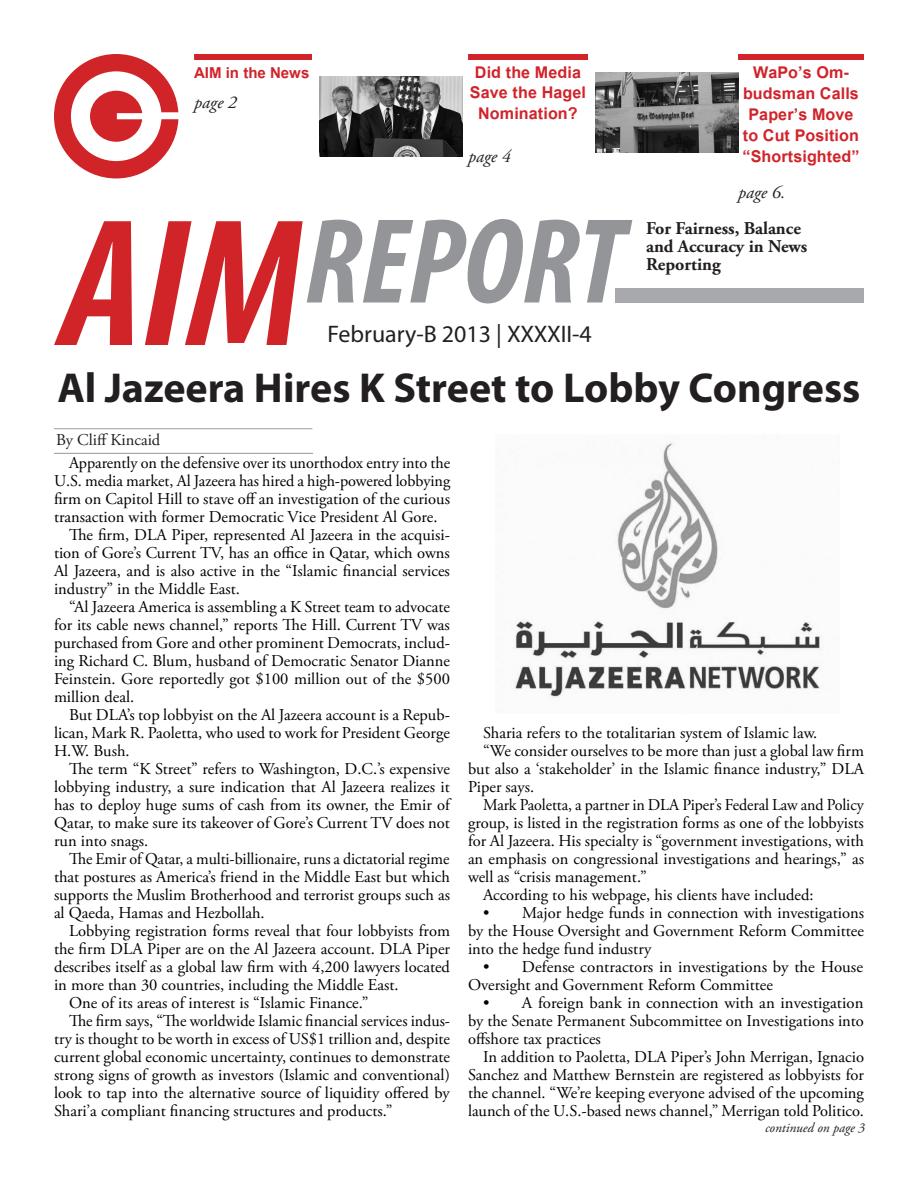
<style>
.page{position:relative;width:918px;height:1188px;background:#fff}
.page>*{position:absolute;margin:0;border:0;box-sizing:border-box;transform-origin:0 0}
.Head_1{font:700 42px "Myriad Pro";color:#231f20}
.t1{font:24px "Myriad Pro";color:#231f20}
.TOC_head{font:700 22.5px/21px "Utsaah";letter-spacing:.005em;color:#d1232a;text-align:center}
.TOC_head-2{font:700 21px "Utsaah";color:#d1232a}
.t2{font:700 18px/18px "Adobe Garamond Pro";color:#231f20}
.TOC_body{font:italic 18px "Adobe Garamond Pro";color:#231f20}
.Body{font:16.5px/18px "Adobe Garamond Pro";color:#000;text-align:justify}
.continued_slug{font:16.5px "Adobe Garamond Pro";color:#231f20}
.continued_slug-2{font:italic 13.5px "Adobe Garamond Pro";color:#231f20}
</style>
<div class="page">
<svg style="left:54px;top:54px;width:124px;height:124px"></svg>
<img style="left:514px;top:442px;width:308px;height:256px">
<img style="left:595px;top:73px;width:143px;height:80px">
<img style="left:320px;top:76px;width:142px;height:80px">
<svg style="left:54px;top:221px;width:78px;height:124px"></svg>
<svg style="left:145px;top:219px;width:435px;height:126px"></svg>
<svg style="left:586px;top:220px;width:46px;height:82px"></svg>
<div style="left:615px;top:288px;width:249px;height:15px;background:#a8a9ad"></div>
<div style="left:194px;top:54px;width:118px;height:6px;background:#d1232a"></div>
<div style="left:468px;top:54px;width:120px;height:6px;background:#d1232a"></div>
<div style="left:738px;top:54px;width:126px;height:6px;background:#d1232a"></div>
<hr style="left:54px;top:428px;width:258px;height:1px;background:#a6a7ab">
<hr style="left:54px;top:453px;width:259px;height:1px;background:#a2a3a7">
<p class="TOC_head-2" style="left:194px;top:62px;width:117px">AIM in the News</p>
<p class="TOC_body" style="left:194px;top:91px;width:44px">page 2</p>
<p class="TOC_head" style="left:470px;top:63px;width:118px;line-height:20.2px">Did the Media<br>Save the Hagel<br>Nomination?</p>
<p class="TOC_body" style="left:468px;top:145px;width:44px">page 4</p>
<p class="t1" style="left:328px;top:319px;width:266px">February-B 2013 | XXXXII-4</p>
<p class="TOC_head" style="left:743px;top:63px;width:118px">WaPo’s Om&shy;budsman Calls<br>Paper’s Move to Cut Position “Shortsighted”</p>
<p class="TOC_body" style="left:738px;top:181px;width:49px">page 6.</p>
<p class="t2" style="left:646px;top:219px;width:163px">For Fairness, Balance and Accuracy in News<br>Reporting</p>
<p class="Head_1" style="left:58px;top:360px;width:804px">Al Jazeera Hires K Street to Lobby Congress</p>
<p class="continued_slug" style="left:56px;top:430px;width:106px">By Cliff Kincaid</p>
<p class="Body" style="left:54px;top:454px;width:398px;text-indent:15px">Apparently on the defensive over its unorthodox entry into the U.S. media market, Al Jazeera has hired a high-powered lobbying firm on Capitol Hill to stave off an investigation of the curious transaction with former Democratic Vice President Al Gore.</p>
<p class="Body" style="left:54px;top:526px;width:398px;text-indent:15px">The firm, DLA Piper, represented Al Jazeera in the acquisi&shy;tion of Gore’s Current TV, has an office in Qatar, which owns Al Jazeera, and is also active in the “Islamic financial services industry” in the Middle East.</p>
<p class="Body" style="left:54px;top:598px;width:398px;text-indent:15px">“Al Jazeera America is assembling a K Street team to advocate for its cable news channel,” reports The Hill. Current TV was purchased from Gore and other prominent Democrats, includ&shy;ing Richard C. Blum, husband of Democratic Senator Dianne Feinstein. Gore reportedly got $100 million out of the $500 million deal.</p>
<p class="Body" style="left:54px;top:706px;width:398px;text-indent:15px">But DLA’s top lobbyist on the Al Jazeera account is a Repub&shy;lican, Mark R. Paoletta, who used to work for President George H.W. Bush.</p>
<p class="Body" style="left:54px;top:760px;width:398px;text-indent:15px">The term “K Street” refers to Washington, D.C.’s expensive lobbying industry, a sure indication that Al Jazeera realizes it has to deploy huge sums of cash from its owner, the Emir of Qatar, to make sure its takeover of Gore’s Current TV does not run into snags.</p>
<p class="Body" style="left:54px;top:850px;width:398px;text-indent:15px">The Emir of Qatar, a multi-billionaire, runs a dictatorial regime that postures as America’s friend in the Middle East but which supports the Muslim Brotherhood and terrorist groups such as al Qaeda, Hamas and Hezbollah.</p>
<p class="Body" style="left:54px;top:922px;width:398px;text-indent:15px">Lobbying registration forms reveal that four lobbyists from the firm DLA Piper are on the Al Jazeera account. DLA Piper describes itself as a global law firm with 4,200 lawyers located in more than 30 countries, including the Middle East.</p>
<p class="Body" style="left:69px;top:994px;width:301px">One of its areas of interest is “Islamic Finance.”</p>
<p class="Body" style="left:54px;top:1012px;width:398px;text-indent:15px">The firm says, “The worldwide Islamic financial services indus&shy;try is thought to be worth in excess of US$1 trillion and, despite current global economic uncertainty, continues to demonstrate strong signs of growth as investors (Islamic and conventional) look to tap into the alternative source of liquidity offered by Shari’a compliant financing structures and products.”</p>
<p class="Body" style="left:483px;top:724px;width:336px">Sharia refers to the totalitarian system of Islamic law.</p>
<p class="Body" style="left:468px;top:742px;width:398px;text-indent:15px">“We consider ourselves to be more than just a global law firm but also a ‘stakeholder’ in the Islamic finance industry,” DLA Piper says.</p>
<p class="Body" style="left:468px;top:796px;width:398px;text-indent:15px">Mark Paoletta, a partner in DLA Piper’s Federal Law and Policy group, is listed in the registration forms as one of the lobbyists for Al Jazeera. His specialty is “government investigations, with an emphasis on congressional investigations and hearings,” as well as “crisis management.”</p>
<p class="Body" style="left:483px;top:886px;width:332px">According to his webpage, his clients have included:</p>
<p class="Body" style="left:468px;top:904px;width:398px;text-indent:15px">• Major hedge funds in connection with investigations by the House Oversight and Government Reform Committee into the hedge fund industry</p>
<p class="Body" style="left:468px;top:958px;width:397px;text-indent:15px">• Defense contractors in investigations by the House<br>Oversight and Government Reform Committee</p>
<p class="Body" style="left:468px;top:994px;width:398px;text-indent:15px">• A foreign bank in connection with an investigation by the Senate Permanent Subcommittee on Investigations into offshore tax practices</p>
<p class="Body" style="left:468px;top:1048px;width:398px;text-indent:15px">In addition to Paoletta, DLA Piper’s John Merrigan, Ignacio Sanchez and Matthew Bernstein are registered as lobbyists for the channel. “We’re keeping everyone advised of the upcoming launch of the U.S.-based news channel,” Merrigan told Politico.</p>
<p class="continued_slug-2" style="left:765px;top:1119px;width:101px">continued on page 3</p>
</div>
